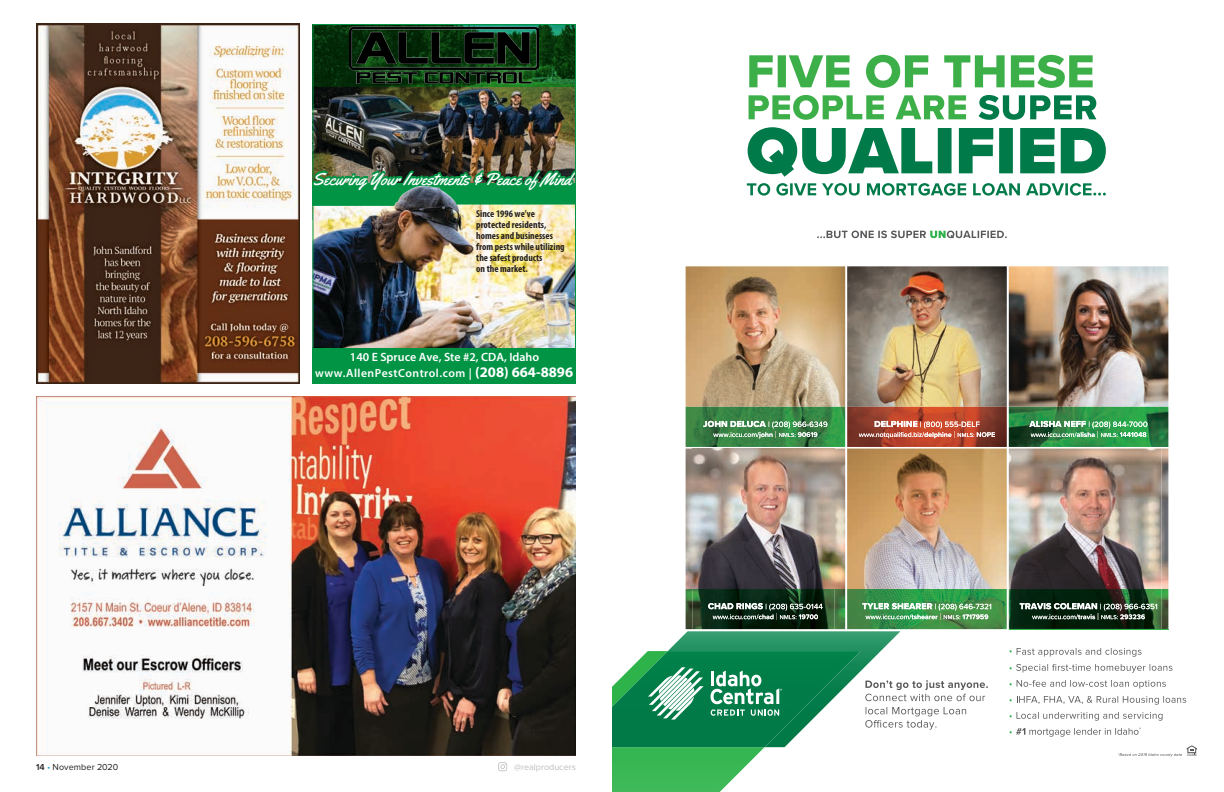
<style>
.page{position:relative;width:1224px;height:792px;background:#fff}
.page>*{position:absolute;margin:0;border:0;box-sizing:border-box;transform-origin:0 0}
.t1{font:17.2px "Yellowtail";color:#fff}
.t2{font:600 12px "Myriad Pro";color:#fff}
.t3{font:600 11.7px "Myriad Pro";letter-spacing:.04em;color:#fff}
.t4{font:700 condensed 10px/11px "Myriad Pro";color:#231f20}
.t5{font:9px "Proxima Nova";letter-spacing:.005em;color:#231f20}
.t6{font:9px "Proxima Nova";color:#bcbec0}
.s1{font-weight:700;font-size:14.6px}
.s2{font-weight:600}
.s3{color:#19a8e0}
</style>
<div class="page">
<svg style="left:498px;top:762px;width:9px;height:9px"></svg>
<img style="left:668px;top:95px;width:519px;height:638px">
<img style="left:612px;top:747px;width:153px;height:45px">
<img style="left:612px;top:651px;width:249px;height:96px">
<svg style="left:684px;top:264px;width:486px;height:367px"></svg>
<svg style="left:1118px;top:745px;width:79px;height:12px"></svg>
<svg style="left:817px;top:231px;width:190px;height:7px"></svg>
<svg style="left:749px;top:55px;width:344px;height:33px"></svg>
<svg style="left:749px;top:95px;width:217px;height:25px"></svg>
<svg style="left:979px;top:95px;width:117px;height:25px"></svg>
<svg style="left:748px;top:127px;width:358px;height:50px"></svg>
<svg style="left:747px;top:183px;width:359px;height:13px"></svg>
<svg style="left:865px;top:680px;width:123px;height:21px"></svg>
<svg style="left:865px;top:707px;width:101px;height:23px"></svg>
<svg style="left:1010px;top:648px;width:132px;height:9px"></svg>
<svg style="left:1010px;top:664px;width:162px;height:9px"></svg>
<svg style="left:1010px;top:680px;width:156px;height:9px"></svg>
<svg style="left:1010px;top:696px;width:176px;height:9px"></svg>
<svg style="left:1010px;top:712px;width:153px;height:9px"></svg>
<svg style="left:1010px;top:727px;width:131px;height:10px"></svg>
<svg style="left:648px;top:667px;width:56px;height:53px"></svg>
<svg style="left:711px;top:671px;width:71px;height:45px"></svg>
<img style="left:847px;top:449px;width:160px;height:140px">
<img style="left:847px;top:589px;width:160px;height:40px">
<img style="left:862px;top:603px;width:70px;height:6px">
<img style="left:935px;top:604px;width:56px;height:7px">
<img style="left:866px;top:614px;width:72px;height:5px">
<img style="left:944px;top:615px;width:16px;height:4px">
<img style="left:962px;top:614px;width:26px;height:5px">
<img style="left:1009px;top:266px;width:159px;height:141px">
<img style="left:1009px;top:407px;width:159px;height:40px">
<img style="left:1029px;top:421px;width:57px;height:6px">
<img style="left:1089px;top:421px;width:58px;height:8px">
<img style="left:1031px;top:432px;width:64px;height:5px">
<img style="left:1101px;top:433px;width:17px;height:4px">
<img style="left:1120px;top:432px;width:26px;height:5px">
<img style="left:686px;top:449px;width:159px;height:140px">
<img style="left:693px;top:449px;width:142px;height:140px">
<img style="left:686px;top:589px;width:159px;height:40px">
<img style="left:708px;top:603px;width:55px;height:6px">
<img style="left:766px;top:604px;width:57px;height:7px">
<img style="left:713px;top:614px;width:61px;height:5px">
<img style="left:780px;top:615px;width:16px;height:4px">
<img style="left:799px;top:614px;width:19px;height:5px">
<img style="left:686px;top:266px;width:159px;height:141px">
<img style="left:686px;top:407px;width:159px;height:40px">
<img style="left:703px;top:421px;width:63px;height:6px">
<img style="left:769px;top:421px;width:58px;height:8px">
<img style="left:713px;top:432px;width:60px;height:6px">
<img style="left:779px;top:433px;width:16px;height:4px">
<img style="left:798px;top:432px;width:19px;height:5px">
<img style="left:847px;top:266px;width:160px;height:141px">
<img style="left:847px;top:407px;width:160px;height:40px">
<img style="left:875px;top:421px;width:42px;height:6px">
<img style="left:920px;top:421px;width:60px;height:8px">
<img style="left:876px;top:432px;width:76px;height:6px">
<img style="left:958px;top:433px;width:16px;height:4px">
<img style="left:977px;top:432px;width:18px;height:5px">
<img style="left:1009px;top:449px;width:159px;height:140px">
<hr style="left:1009px;top:629px;width:159px;height:1px;background:#2db34a">
<img style="left:1162px;top:589px;width:6px;height:40px">
<img style="left:1009px;top:589px;width:153px;height:40px">
<img style="left:1020px;top:603px;width:77px;height:6px">
<img style="left:1100px;top:604px;width:50px;height:7px">
<img style="left:1032px;top:614px;width:63px;height:5px">
<img style="left:1101px;top:615px;width:17px;height:4px">
<img style="left:1120px;top:614px;width:25px;height:5px">
<img style="left:36px;top:396px;width:540px;height:360px">
<img style="left:36px;top:24px;width:264px;height:360px">
<img style="left:312px;top:24px;width:264px;height:360px">
<h1 class="t1" style="left:312px;top:168px;width:260px">Securing Your Investments &amp; Peace of Mind</h1>
<p class="t4" style="left:476px;top:208px;width:90px">Since 1996 we’ve protected residents, homes and businesses from pests while utilizing the safest products<br>on the market.</p>
<p class="t2" style="left:350px;top:350px;width:191px">140 E Spruce Ave, Ste #2, CDA, Idaho</p>
<p class="t3" style="left:315px;top:366px;width:259px">www.AllenPestControl.com | <span class="s1">(208) 664-8896</span></p>
<p class="t5" style="left:36px;top:762px;width:84px"><span class="s2">14</span> <span class="s3">•</span> November 2020</p>
<p class="t6" style="left:514px;top:762px;width:63px">@realproducers</p>
</div>
